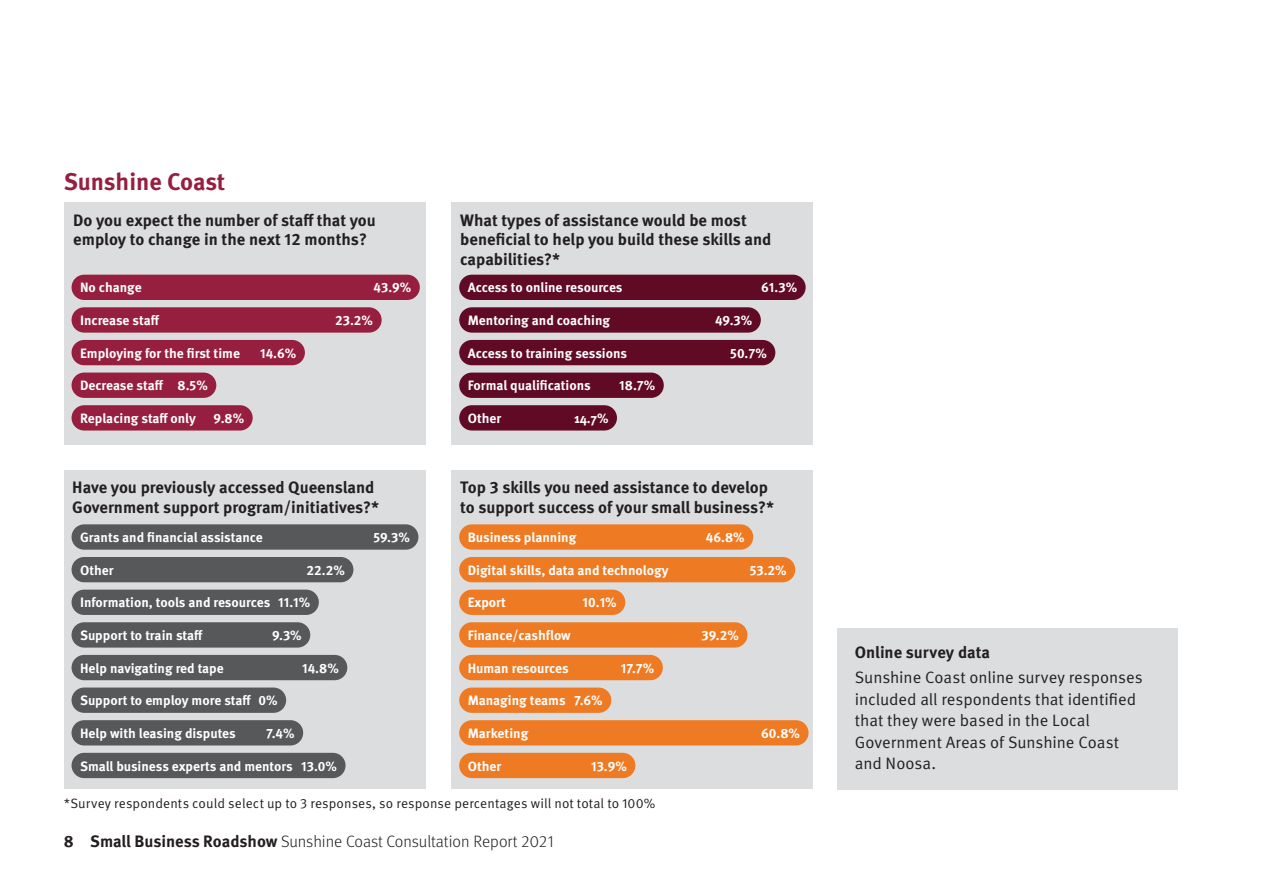
<style>
.page{position:relative;width:1263px;height:893px;background:#fff}
.page>*{position:absolute;margin:0;border:0;box-sizing:border-box;transform-origin:0 0}
.Head_2{font:700 24px "Meta Pro";letter-spacing:-.005em;color:#961f3f}
.Head_4{font:700 16.5px/19.8px "Meta Pro";color:#231f20}
.body{font:16.5px/21.5px "Meta Pro Norm";letter-spacing:-.005em;color:#231f20}
.t1{font:300 16.5px "Meta Pro";color:#231f20}
.Bar_style_shading_Gr{font:700 13.5px "Meta Pro";color:#fff}
.Bar_style_shading{font:700 13.5px "Meta Pro";color:#fff}
.Footnote{font:13.5px "Meta Pro Norm";letter-spacing:.01em;color:#231f20}
.s1{font-weight:700}
</style>
<div class="page">
<div style="left:452px;top:203px;width:361px;height:242px;background:#dbddde"></div>
<div style="left:459px;top:307px;width:302px;height:26px;background:#600a26;border-radius:13px"></div>
<div style="left:459px;top:340px;width:316px;height:25px;background:#600a26;border-radius:13px"></div>
<div style="left:459px;top:373px;width:205px;height:25px;background:#600a26;border-radius:13px"></div>
<div style="left:459px;top:405px;width:158px;height:26px;background:#600a26;border-radius:13px"></div>
<div style="left:459px;top:275px;width:347px;height:25px;background:#600a26;border-radius:13px"></div>
<div style="left:65px;top:203px;width:361px;height:242px;background:#dbddde"></div>
<div style="left:72px;top:275px;width:348px;height:25px;background:#961f3f;border-radius:13px"></div>
<div style="left:72px;top:307px;width:310px;height:26px;background:#961f3f;border-radius:13px"></div>
<div style="left:72px;top:340px;width:233px;height:25px;background:#961f3f;border-radius:13px"></div>
<div style="left:72px;top:373px;width:144px;height:25px;background:#961f3f;border-radius:13px"></div>
<div style="left:72px;top:405px;width:181px;height:26px;background:#961f3f;border-radius:13px"></div>
<div style="left:64px;top:470px;width:361px;height:319px;background:#dbddde"></div>
<div style="left:452px;top:470px;width:361px;height:319px;background:#dbddde"></div>
<div style="left:459px;top:524px;width:294px;height:26px;background:#ee7b23;border-radius:13px"></div>
<div style="left:459px;top:557px;width:336px;height:25px;background:#ee7b23;border-radius:13px"></div>
<div style="left:459px;top:590px;width:166px;height:25px;background:#ee7b23;border-radius:13px"></div>
<div style="left:459px;top:622px;width:288px;height:26px;background:#ee7b23;border-radius:13px"></div>
<div style="left:459px;top:655px;width:204px;height:25px;background:#ee7b23;border-radius:13px"></div>
<div style="left:459px;top:687px;width:152px;height:26px;background:#ee7b23;border-radius:13px"></div>
<div style="left:459px;top:720px;width:349px;height:25px;background:#ee7b23;border-radius:13px"></div>
<div style="left:459px;top:753px;width:176px;height:25px;background:#ee7b23;border-radius:13px"></div>
<div style="left:72px;top:524px;width:346px;height:26px;background:#57585a;border-radius:13px"></div>
<div style="left:72px;top:557px;width:281px;height:25px;background:#57585a;border-radius:13px"></div>
<div style="left:72px;top:590px;width:247px;height:25px;background:#57585a;border-radius:13px"></div>
<div style="left:72px;top:622px;width:238px;height:26px;background:#57585a;border-radius:13px"></div>
<div style="left:72px;top:655px;width:275px;height:25px;background:#57585a;border-radius:13px"></div>
<div style="left:72px;top:687px;width:214px;height:26px;background:#57585a;border-radius:13px"></div>
<div style="left:72px;top:720px;width:231px;height:25px;background:#57585a;border-radius:13px"></div>
<div style="left:72px;top:753px;width:274px;height:25px;background:#57585a;border-radius:13px"></div>
<div style="left:838px;top:628px;width:340px;height:161px;background:#dbddde"></div>
<p class="Head_2" style="left:64px;top:163px;width:163px">Sunshine Coast</p>
<p class="Head_4" style="left:73px;top:209px;width:304px">Do you expect the number of staff that you employ to change in the next 12 months?</p>
<p class="Bar_style_shading" style="left:80px;top:277px;width:63px">No change</p>
<p class="Bar_style_shading" style="left:373px;top:277px;width:39px">43.9%</p>
<p class="Bar_style_shading" style="left:80px;top:310px;width:81px">Increase staff</p>
<p class="Bar_style_shading" style="left:335px;top:310px;width:39px">23.2%</p>
<p class="Bar_style_shading" style="left:80px;top:342px;width:161px">Employing for the first time</p>
<p class="Bar_style_shading" style="left:260px;top:342px;width:38px">14.6%</p>
<p class="Bar_style_shading" style="left:80px;top:375px;width:129px">Decrease staff 8.5%</p>
<p class="Bar_style_shading" style="left:80px;top:408px;width:118px">Replacing staff only</p>
<p class="Bar_style_shading" style="left:214px;top:408px;width:32px">9.8%</p>
<p class="Head_4" style="left:460px;top:209px;width:313px">What types of assistance would be most beneficial to help you build these skills and capabilities?*</p>
<p class="Bar_style_shading" style="left:468px;top:277px;width:156px">Access to online resources</p>
<p class="Bar_style_shading" style="left:761px;top:277px;width:38px">61.3%</p>
<p class="Bar_style_shading" style="left:468px;top:310px;width:144px">Mentoring and coaching</p>
<p class="Bar_style_shading" style="left:715px;top:310px;width:39px">49.3%</p>
<p class="Bar_style_shading" style="left:468px;top:342px;width:161px">Access to training sessions</p>
<p class="Bar_style_shading" style="left:730px;top:342px;width:38px">50.7%</p>
<p class="Bar_style_shading" style="left:468px;top:375px;width:125px">Formal qualifications</p>
<p class="Bar_style_shading" style="left:619px;top:375px;width:38px">18.7%</p>
<p class="Bar_style_shading" style="left:468px;top:408px;width:35px">Other</p>
<p class="Bar_style_shading" style="left:574px;top:408px;width:36px">14.7%</p>
<p class="Head_4" style="left:72px;top:477px;width:308px">Have you previously accessed Queensland<br>Government support program/initiatives?*</p>
<p class="Head_4" style="left:460px;top:477px;width:315px">Top 3 skills you need assistance to develop to support success of your small business?*</p>
<p class="Bar_style_shading_Gr" style="left:468px;top:527px;width:110px">Business planning</p>
<p class="Bar_style_shading_Gr" style="left:706px;top:527px;width:40px">46.8%</p>
<p class="Bar_style_shading_Gr" style="left:468px;top:559px;width:202px">Digital skills, data and technology</p>
<p class="Bar_style_shading_Gr" style="left:750px;top:559px;width:39px">53.2%</p>
<p class="Bar_style_shading_Gr" style="left:468px;top:592px;width:40px">Export</p>
<p class="Bar_style_shading_Gr" style="left:582px;top:592px;width:36px">10.1%</p>
<p class="Bar_style_shading_Gr" style="left:468px;top:625px;width:105px">Finance/cashflow</p>
<p class="Bar_style_shading_Gr" style="left:702px;top:625px;width:39px">39.2%</p>
<p class="Bar_style_shading_Gr" style="left:468px;top:657px;width:102px">Human resources</p>
<p class="Bar_style_shading_Gr" style="left:621px;top:657px;width:35px">17.7%</p>
<p class="Bar_style_shading_Gr" style="left:468px;top:690px;width:137px">Managing teams 7.6%</p>
<p class="Bar_style_shading_Gr" style="left:468px;top:723px;width:62px">Marketing</p>
<p class="Bar_style_shading_Gr" style="left:761px;top:723px;width:40px">60.8%</p>
<p class="Bar_style_shading_Gr" style="left:468px;top:755px;width:35px">Other</p>
<p class="Bar_style_shading_Gr" style="left:591px;top:755px;width:37px">13.9%</p>
<p class="Bar_style_shading_Gr" style="left:80px;top:527px;width:184px">Grants and financial assistance</p>
<p class="Bar_style_shading_Gr" style="left:373px;top:527px;width:38px">59.3%</p>
<p class="Bar_style_shading_Gr" style="left:80px;top:559px;width:35px">Other</p>
<p class="Bar_style_shading_Gr" style="left:307px;top:559px;width:40px">22.2%</p>
<p class="Bar_style_shading_Gr" style="left:80px;top:592px;width:232px">Information, tools and resources 11.1%</p>
<p class="Bar_style_shading_Gr" style="left:80px;top:625px;width:124px">Support to train staff</p>
<p class="Bar_style_shading_Gr" style="left:272px;top:625px;width:31px">9.3%</p>
<p class="Bar_style_shading_Gr" style="left:80px;top:657px;width:145px">Help navigating red tape</p>
<p class="Bar_style_shading_Gr" style="left:302px;top:657px;width:38px">14.8%</p>
<p class="Bar_style_shading_Gr" style="left:80px;top:690px;width:199px">Support to employ more staff 0%</p>
<p class="Bar_style_shading_Gr" style="left:80px;top:723px;width:157px">Help with leasing disputes</p>
<p class="Bar_style_shading_Gr" style="left:266px;top:723px;width:30px">7.4%</p>
<p class="Bar_style_shading_Gr" style="left:80px;top:755px;width:258px">Small business experts and mentors 13.0%</p>
<p class="Footnote" style="left:64px;top:793px;width:593px">*Survey respondents could select up to 3 responses, so response percentages will not total to 100%</p>
<p class="t1" style="left:64px;top:829px;width:493px"><span class="s1">8 Small Business Roadshow</span> Sunshine Coast Consultation Report 2021</p>
<p class="Head_4" style="left:855px;top:641px;width:137px">Online survey data</p>
<p class="body" style="left:855px;top:666px;width:289px">Sunshine Coast online survey responses included all respondents that identified that they were based in the Local<br>Government Areas of Sunshine Coast and Noosa.</p>
</div>
